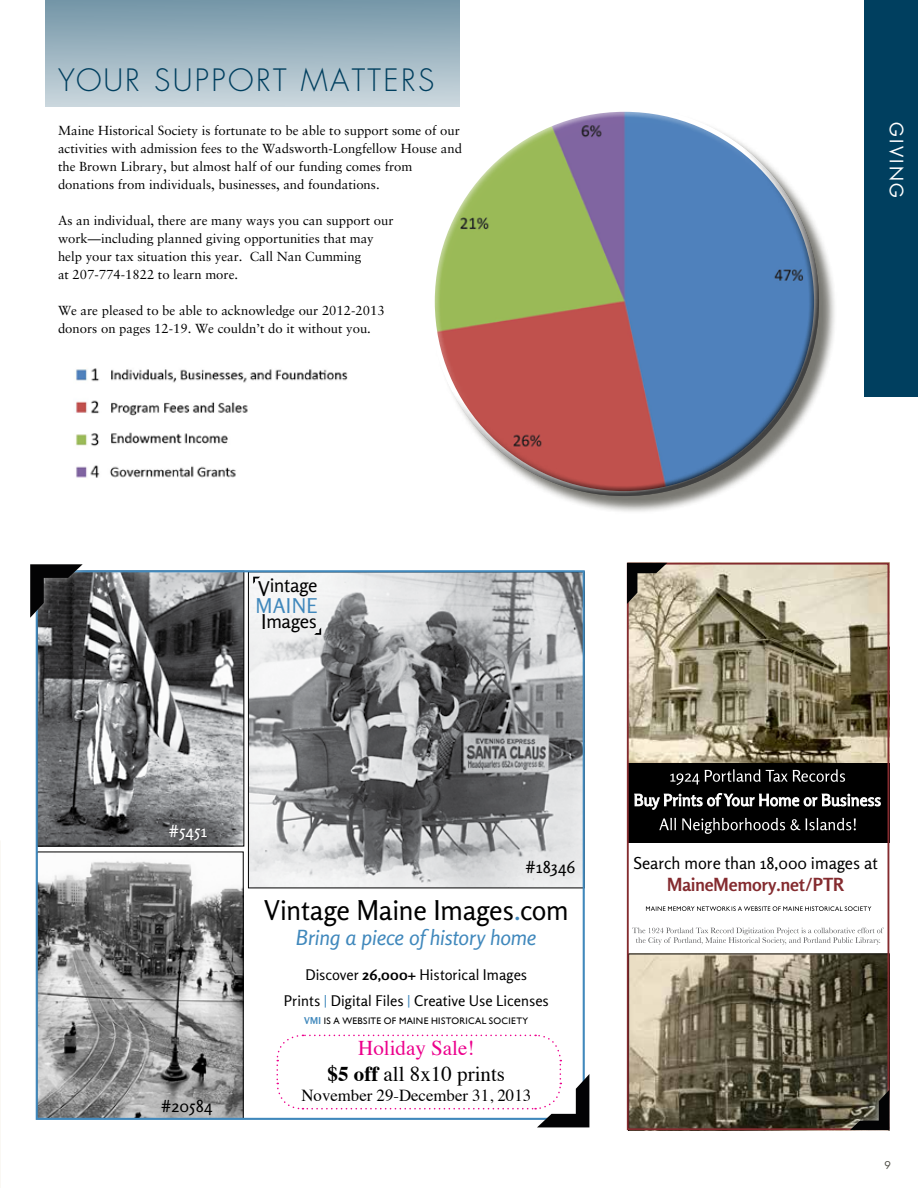
<style>
.page{position:relative;width:918px;height:1188px;background:#fff}
.page>*{position:absolute;margin:0;border:0;box-sizing:border-box;transform-origin:0 0}
.t1{font:300 30px "Futura Std";letter-spacing:.08em;color:#003f5f}
.t2{font:27.3px "Rosario";letter-spacing:-.01em;color:#000}
.t3{font:21px/25.2px "Times";color:#000;text-align:center}
.t4{font:italic 21px "Rosario";letter-spacing:-.005em;color:#4088bc}
.t5{font:20.4px "Rosario";letter-spacing:.01em;color:#4088bc}
.t6{font:18.9px "Rosario";letter-spacing:-.015em;color:#000}
.t7{font:700 18px "Rosario";color:#842b2f}
.t8{font:18px "Futura";letter-spacing:.13em;color:#fff}
.t9{font:16.8px "Times";color:#000}
.t10{font:16.8px "Rosario";letter-spacing:.005em;color:#000}
.t11{font:16.8px "Rosario";color:#fff}
.t12{font:16.5px "Rosario";color:#000}
.t13{font:14.7px/25.2px "Rosario";color:#000;text-align:center}
.t14{font:13.2px/18px "Sabon";color:#000}
.t15{font:10.5px "Futura";color:#4d4c44}
.t16{font:9.45px "Gill Sans";letter-spacing:.03em;color:#000}
.s1{font-size:20.4px}
.s2{color:#4088bc}
.s3{font-weight:700}
.s4{font-family:"Rosario";font-weight:700;color:#4088bc}
.s5{color:#ec008c}
</style>
<div class="page">
<div style="left:45px;top:0;width:415px;height:107px;background:linear-gradient(to bottom,#7395a7,#ccd8de)"></div>
<div style="left:432px;top:109px;width:406px;height:406px;background:#4d4c44;opacity:.75"></div>
<div style="left:427px;top:105px;width:349px;height:323px;background:#fff;opacity:.75"></div>
<div style="left:450px;top:145px;width:370px;height:351px;background:#000;opacity:.75"></div>
<div style="left:864px;top:0;width:54px;height:397px;background:#003f5f"></div>
<img style="left:76px;top:368px;width:272px;height:110px">
<img style="left:250px;top:574px;width:332px;height:312px">
<svg style="left:253px;top:577px;width:7px;height:7px"></svg>
<svg style="left:314px;top:628px;width:7px;height:7px"></svg>
<img style="left:39px;top:861px;width:203px;height:256px">
<img style="left:39px;top:573px;width:203px;height:271px">
<img style="left:630px;top:566px;width:256px;height:197px">
<svg style="left:646px;top:906px;width:225px;height:5px"></svg>
<svg style="left:630px;top:954px;width:256px;height:173px;background:#716a56"></svg>
<div style="left:627px;top:763px;width:262px;height:80px;background:#000"></div>
<svg style="left:670px;top:769px;width:175px;height:16px"></svg>
<svg style="left:635px;top:793px;width:246px;height:16px"></svg>
<svg style="left:659px;top:818px;width:197px;height:16px"></svg>
<svg style="left:632px;top:928px;width:252px;height:17px"></svg>
<div style="left:627px;top:563px;width:262px;height:567px;border:2px solid #842b2f"></div>
<div style="left:841px;top:1082px;width:51px;height:48px;background:#fff;opacity:.75"></div>
<svg style="left:850px;top:1090px;width:39px;height:40px;background:#3f3c32"></svg>
<svg style="left:627px;top:563px;width:40px;height:41px;background:#7b7464"></svg>
<div style="left:27px;top:562px;width:64px;height:64px;background:#fff;opacity:.59"></div>
<svg style="left:30px;top:564px;width:53px;height:54px;background:#28292a"></svg>
<svg style="left:276px;top:1034px;width:313px;height:93px"></svg>
<h1 class="t1" style="left:58px;top:62px;width:378px">YOUR SUPPORT MATTERS</h1>
<p class="t14" style="left:58px;top:121px;width:406px">Maine Historical Society is fortunate to be able to support some of our activities with admission fees to the Wadsworth-Longfellow House and the Brown Library, but almost half of our funding comes from donations from individuals, businesses, and foundations.</p>
<p class="t14" style="left:58px;top:211px;width:337px">As an individual, there are many ways you can support our work—including planned giving opportunities that may help your tax situation this year. Call Nan Cumming<br>at 207-774-1822 to learn more.</p>
<p class="t14" style="left:58px;top:301px;width:328px">We are pleased to be able to acknowledge our 2012-2013 donors on pages 12-19. We couldn’t do it without you.</p>
<h3 class="t8" style="left:909px;top:122px;width:78px;rotate:90deg">GIVING</h3>
<h3 class="t6" style="left:258px;top:574px;width:61px"><span class="s1">V</span>intage</h3>
<h3 class="t5" style="left:256px;top:594px;width:64px">MAINE</h3>
<h3 class="t6" style="left:261px;top:611px;width:57px"><span class="s1">I</span>mages</h3>
<p class="t11" style="left:168px;top:821px;width:40px">#5451</p>
<p class="t10" style="left:161px;top:1096px;width:53px">#20584</p>
<p class="t10" style="left:525px;top:857px;width:52px">#18346</p>
<h2 class="t2" style="left:264px;top:894px;width:307px">Vintage Maine Images<span class="s2">.</span>com</h2>
<h3 class="t4" style="left:296px;top:925px;width:242px">Bring a piece of history home</h3>
<p class="t13" style="left:284px;top:962px;width:267px">Discover <span class="s3">26,000+</span> Historical Images<br>Prints <span class="s2">|</span> Digital Files <span class="s2">|</span> Creative Use Licenses</p>
<p class="t16" style="left:304px;top:1016px;width:226px"><span class="s4">VMI</span> IS A WEBSITE OF MAINE HISTORICAL SOCIETY</p>
<h3 class="t3" style="left:328px;top:1034px;width:179px"><span class="s5">Holiday Sale!<br></span><span class="s3">$5 off</span> all 8x10 prints</h3>
<p class="t9" style="left:301px;top:1079px;width:231px">November 29-December 31, 2013</p>
<p class="t12" style="left:634px;top:853px;width:246px">Search more than 18,000 images at</p>
<h3 class="t7" style="left:667px;top:873px;width:178px">MaineMemory.net/PTR</h3>
<p class="t15" style="left:885px;top:1158px;width:8px">9</p>
</div>
